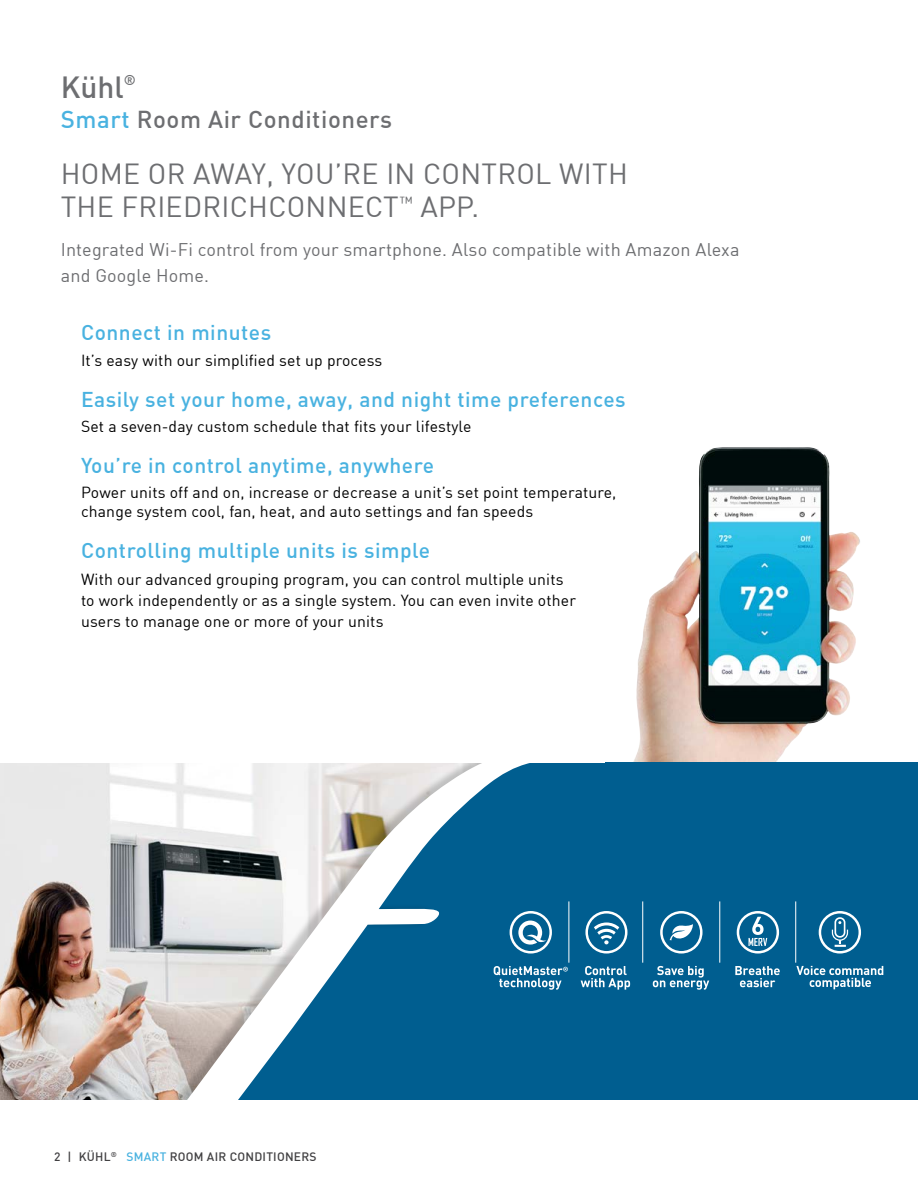
<style>
.page{position:relative;width:918px;height:1188px;background:#fff}
.page>*{position:absolute;margin:0;border:0;box-sizing:border-box;transform-origin:0 0}
.t1{font:500 30px "DIN";color:#6d6e71}
.t2{font:28.5px/33px "DIN";letter-spacing:.01em;color:#6d6e71}
.t3{font:500 24px "DIN";letter-spacing:.025em;color:#6d6e71}
.t4{font:500 21px "DIN";letter-spacing:.025em;color:#49b2e0}
.t5{font:18px/25.5px "DIN";letter-spacing:.01em;color:#6d6e71}
.t6{font:15.75px/21px "DIN";letter-spacing:.01em;color:#000}
.t7{font:500 12px "DIN";letter-spacing:.02em;color:#414042}
.s1{color:#49b2e0}
</style>
<div class="page">
<img style="left:605px;top:447px;width:255px;height:316px">
<div style="left:0;top:763px;width:918px;height:337px;background:#005e90"></div>
<svg style="left:581px;top:966px;width:49px;height:24px"></svg>
<svg style="left:653px;top:966px;width:56px;height:24px"></svg>
<svg style="left:735px;top:966px;width:45px;height:21px"></svg>
<hr style="left:568px;top:901px;width:1px;height:62px;background:#fff">
<hr style="left:642px;top:901px;width:1px;height:62px;background:#fff">
<hr style="left:719px;top:901px;width:1px;height:62px;background:#fff">
<hr style="left:795px;top:901px;width:1px;height:62px;background:#fff">
<svg style="left:531px;top:966px;width:37px;height:24px"></svg>
<div style="left:585px;top:911px;width:42px;height:43px;border:3px solid #fff;border-radius:50%"></div>
<svg style="left:594px;top:923px;width:25px;height:21px"></svg>
<div style="left:660px;top:911px;width:43px;height:43px;border:3px solid #fff;border-radius:50%"></div>
<svg style="left:670px;top:924px;width:23px;height:16px"></svg>
<div style="left:737px;top:911px;width:42px;height:43px;border:3px solid #fff;border-radius:50%"></div>
<svg style="left:749px;top:917px;width:18px;height:29px"></svg>
<div style="left:510px;top:911px;width:42px;height:43px;border:3px solid #fff;border-radius:50%"></div>
<svg style="left:531px;top:921px;width:15px;height:24px"></svg>
<svg style="left:796px;top:966px;width:87px;height:23px"></svg>
<div style="left:819px;top:911px;width:42px;height:43px;border:3px solid #fff;border-radius:50%"></div>
<div style="left:834px;top:917px;width:11px;height:21px;border:2px solid #fff;border-radius:5px"></div>
<svg style="left:831px;top:921px;width:18px;height:26px"></svg>
<img style="left:0;top:763px;width:172px;height:337px">
<div style="left:172px;top:754px;width:354px;height:354px;background:#000;opacity:.2"></div>
<svg style="left:187px;top:763px;width:344px;height:337px"></svg>
<div style="left:0;top:748px;width:604px;height:15px;background:#fff"></div>
<div style="left:0;top:1100px;width:549px;height:15px;background:#fff"></div>
<h1 class="t1" style="left:61px;top:68px;width:77px">Kühl<sup>®</sup></h1>
<h3 class="t3" style="left:61px;top:104px;width:333px"><span class="s1">Smart</span> Room Air Conditioners</h3>
<h2 class="t2" style="left:61px;top:157px;width:569px">HOME OR AWAY, YOU’RE IN CONTROL WITH<br>THE FRIEDRICHCONNECT<sup>™</sup> APP.</h2>
<p class="t5" style="left:61px;top:237px;width:680px">Integrated Wi-Fi control from your smartphone. Also compatible with Amazon Alexa and Google Home.</p>
<h3 class="t4" style="left:81px;top:319px;width:192px">Connect in minutes</h3>
<p class="t6" style="left:81px;top:350px;width:303px">It’s easy with our simplified set up process</p>
<h3 class="t4" style="left:81px;top:386px;width:546px">Easily set your home, away, and night time preferences</h3>
<p class="t6" style="left:81px;top:416px;width:392px">Set a seven-day custom schedule that fits your lifestyle</p>
<h3 class="t4" style="left:81px;top:452px;width:355px">You’re in control anytime, anywhere</h3>
<p class="t6" style="left:81px;top:483px;width:537px;line-height:18.9px">Power units off and on, increase or decrease a unit’s set point temperature, change system cool, fan, heat, and auto settings and fan speeds</p>
<h3 class="t4" style="left:81px;top:537px;width:351px">Controlling multiple units is simple</h3>
<p class="t6" style="left:81px;top:569px;width:496px">With our advanced grouping program, you can control multiple units to work independently or as a single system. You can even invite other users to manage one or more of your units</p>
<p class="t7" style="left:54px;top:1149px;width:264px">2 | KÜHL<sup>®</sup> <span class="s1">SMART</span> ROOM AIR CONDITIONERS</p>
</div>
